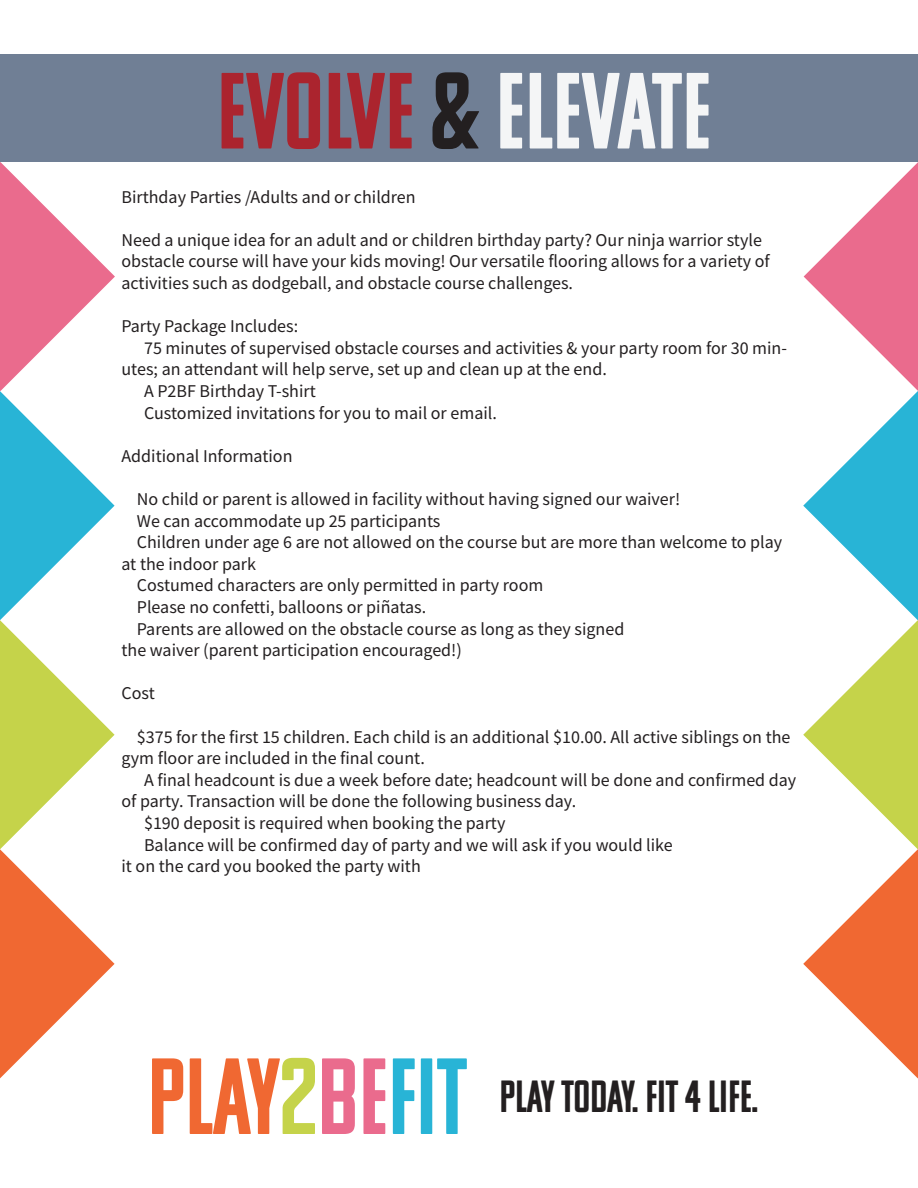
<style>
.page{position:relative;width:918px;height:1188px;background:#fff}
.page>*{position:absolute;margin:0;border:0;box-sizing:border-box;transform-origin:0 0}
.t1{font:108px "Komu A";color:#f4f5f6}
.t2{font:108px "Komu A";color:#f06832}
.t3{font:45px "Komu A";color:#231f20}
.t4{font:18px/21.6px "Source Sans Pro";color:#231f20}
.s1{color:#ab242e}
.s2{color:#231f20}
.s3{color:#c5d34a}
.s4{color:#ea6b8d}
.s5{color:#28b4d6}
</style>
<div class="page">
<div style="left:0;top:54px;width:918px;height:108px;background:#707f95"></div>
<svg style="left:0;top:162px;width:115px;height:916px"></svg>
<svg style="left:803px;top:162px;width:115px;height:916px"></svg>
<p class="t1" style="left:217px;top:56px;width:496px"><span class="s1">EVOLVE</span> <span class="s2">&amp;</span> ELEVATE</p>
<p class="t4" style="left:122px;top:186px;width:296px">Birthday Parties /Adults and or children</p>
<p class="t4" style="left:122px;top:229px;width:650px">Need a unique idea for an adult and or children birthday party? Our ninja warrior style obstacle course will have your kids moving! Our versatile flooring allows for a variety of activities such as dodgeball, and obstacle course challenges.</p>
<p class="t4" style="left:122px;top:315px;width:178px">Party Package Includes:</p>
<p class="t4" style="left:122px;top:337px;width:667px">● 75 minutes of supervised obstacle courses and activities &amp; your party room for 30 min&shy;utes; an attendant will help serve, set up and clean up at the end.</p>
<p class="t4" style="left:122px;top:380px;width:196px">● A P2BF Birthday T-shirt</p>
<p class="t4" style="left:122px;top:402px;width:377px">● Customized invitations for you to mail or email.</p>
<p class="t4" style="left:122px;top:445px;width:173px">Additional Information</p>
<p class="t4" style="left:122px;top:488px;width:560px">● No child or parent is allowed in facility without having signed our waiver!</p>
<p class="t4" style="left:122px;top:510px;width:321px">● We can accommodate up 25 participants</p>
<p class="t4" style="left:122px;top:531px;width:662px">● Children under age 6 are not allowed on the course but are more than welcome to play at the indoor park</p>
<p class="t4" style="left:122px;top:574px;width:423px">● Costumed characters are only permitted in party room</p>
<p class="t4" style="left:122px;top:596px;width:306px">● Please no confetti, balloons or piñatas.</p>
<p class="t4" style="left:122px;top:618px;width:504px">● Parents are allowed on the obstacle course as long as they signed</p>
<p class="t4" style="left:122px;top:639px;width:342px">the waiver (parent participation encouraged!)</p>
<p class="t4" style="left:122px;top:682px;width:35px">Cost</p>
<p class="t4" style="left:122px;top:726px;width:671px">● $375 for the first 15 children. Each child is an additional $10.00. All active siblings on the gym floor are included in the final count.</p>
<p class="t4" style="left:122px;top:769px;width:676px">● A final headcount is due a week before date; headcount will be done and confirmed day of party. Transaction will be done the following business day.</p>
<p class="t4" style="left:122px;top:812px;width:385px">● $190 deposit is required when booking the party</p>
<p class="t4" style="left:122px;top:834px;width:553px">● Balance will be confirmed day of party and we will ask if you would like</p>
<p class="t4" style="left:122px;top:855px;width:301px">it on the card you booked the party with</p>
<p class="t2" style="left:147px;top:1041px;width:321px">PLAY<span class="s3">2</span><span class="s4">BE</span><span class="s5">FIT</span></p>
<p class="t3" style="left:499px;top:1073px;width:260px">PLAY TODAY. FIT 4 LIFE.</p>
</div>
